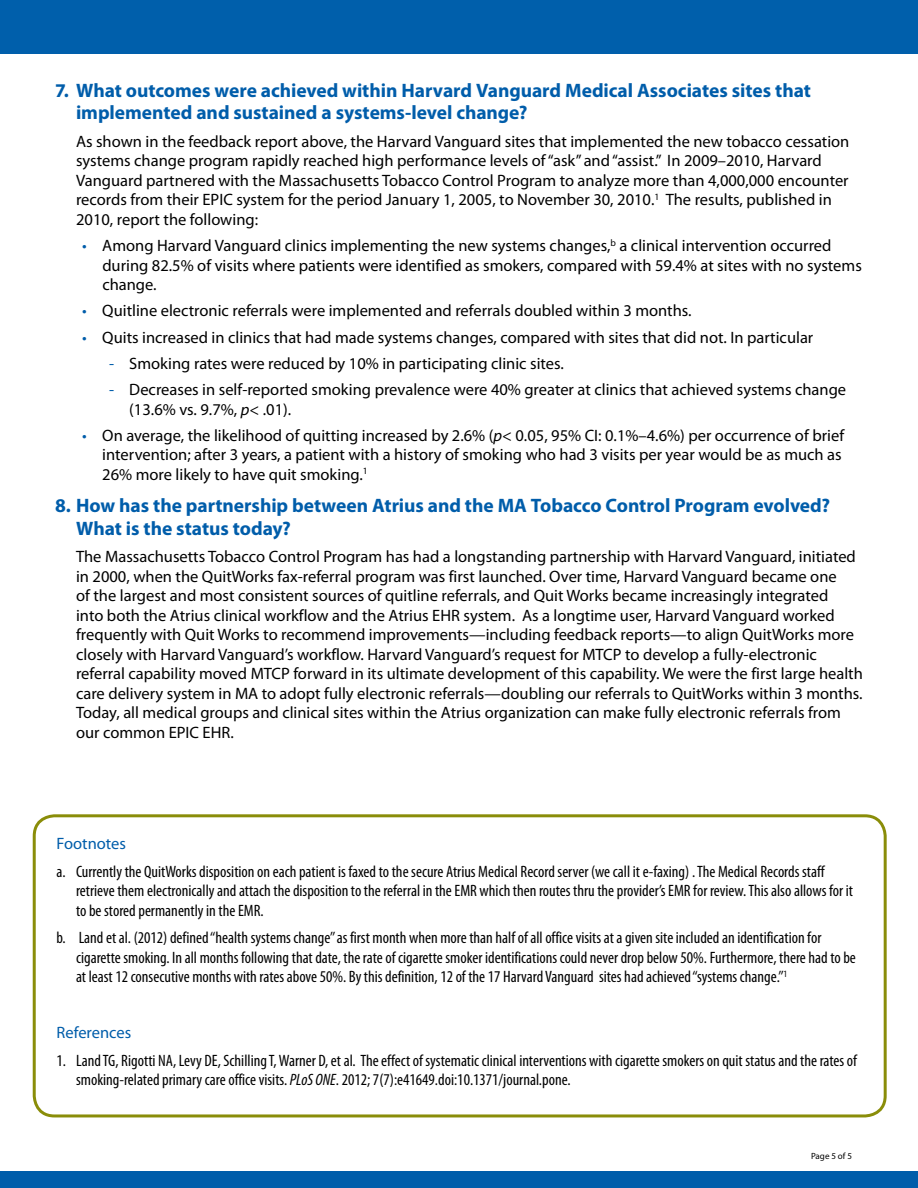
<style>
.page{position:relative;width:918px;height:1188px;background:#fff}
.page>*{position:absolute;margin:0;border:0;box-sizing:border-box;transform-origin:0 0}
.t1{font:700 19.5px/22.5px "Myriad Pro";letter-spacing:-.005em;color:#005daa}
.t2{font:16.5px/19.5px "Myriad Pro";color:#000}
.t3{font:condensed 16.5px/19.5px "Myriad Pro";color:#000}
.LbI{font:16.5px "Myriad Pro";color:#005daa}
.t4{font:9px "Myriad Pro";color:#000}
.s1{color:#005daa}
.s2{font-style:italic}
</style>
<div class="page">
<div style="left:0;top:1172px;width:918px;height:16px;background:#005daa"></div>
<div style="left:0;top:0;width:918px;height:54px;background:#005fab"></div>
<div style="left:33px;top:814px;width:854px;height:303px;border:3px solid #8a8d09;border-radius:20px"></div>
<h3 class="t1" style="left:76px;top:78px;width:736px;text-indent:-21px">7. What outcomes were achieved within Harvard Vanguard Medical Associates sites that implemented and sustained a systems-level change?</h3>
<p class="t2" style="left:76px;top:131px;width:775px">As shown in the feedback report above, the Harvard Vanguard sites that implemented the new tobacco cessation systems change program rapidly reached high performance levels of “ask” and “assist.” In 2009–2010, Harvard Vanguard partnered with the Massachusetts Tobacco Control Program to analyze more than 4,000,000 encounter records from their EPIC system for the period January 1, 2005, to November 30, 2010.<sup>1</sup> The results, published in 2010, report the following:</p>
<p class="t2" style="left:102px;top:236px;width:761px;text-indent:-20px"><span class="s1">•</span> Among Harvard Vanguard clinics implementing the new systems changes,<sup>b</sup> a clinical intervention occurred during 82.5% of visits where patients were identified as smokers, compared with 59.4% at sites with no systems change.</p>
<p class="t2" style="left:82px;top:301px;width:611px"><span class="s1">•</span> Quitline electronic referrals were implemented and referrals doubled within 3 months.</p>
<p class="t2" style="left:82px;top:327px;width:733px"><span class="s1">•</span> Quits increased in clinics that had made systems changes, compared with sites that did not. In particular</p>
<p class="LbI" style="left:109px;top:353px;width:7px">-</p>
<p class="t2" style="left:129px;top:353px;width:436px">Smoking rates were reduced by 10% in participating clinic sites.</p>
<p class="LbI" style="left:109px;top:380px;width:7px">-</p>
<p class="t2" style="left:129px;top:380px;width:718px">Decreases in self-reported smoking prevalence were 40% greater at clinics that achieved systems change (13.6% vs. 9.7%, <span class="s2">p</span>&lt; .01).</p>
<p class="LbI" style="left:82px;top:425px;width:6px">•</p>
<p class="t2" style="left:102px;top:425px;width:743px">On average, the likelihood of quitting increased by 2.6% (<span class="s2">p</span>&lt; 0.05, 95% CI: 0.1%–4.6%) per occurrence of brief intervention; after 3 years, a patient with a history of smoking who had 3 visits per year would be as much as<br>26% more likely to have quit smoking.<sup>1</sup></p>
<h3 class="t1" style="left:76px;top:494px;width:756px;text-indent:-21px">8. How has the partnership between Atrius and the MA Tobacco Control Program evolved?<br>What is the status today?</h3>
<p class="t2" style="left:76px;top:547px;width:788px">The Massachusetts Tobacco Control Program has had a longstanding partnership with Harvard Vanguard, initiated in 2000, when the QuitWorks fax-referral program was first launched. Over time, Harvard Vanguard became one<br>of the largest and most consistent sources of quitline referrals, and Quit Works became increasingly integrated<br>into both the Atrius clinical workflow and the Atrius EHR system. As a longtime user, Harvard Vanguard worked frequently with Quit Works to recommend improvements—including feedback reports—to align QuitWorks more closely with Harvard Vanguard’s workflow. Harvard Vanguard’s request for MTCP to develop a fully-electronic referral capability moved MTCP forward in its ultimate development of this capability. We were the first large health care delivery system in MA to adopt fully electronic referrals—doubling our referrals to QuitWorks within 3 months.<br>Today, all medical groups and clinical sites within the Atrius organization can make fully electronic referrals from our common EPIC EHR.</p>
<h4 class="LbI" style="left:57px;top:833px;width:71px">Footnotes</h4>
<p class="t3" style="left:76px;top:861px;width:779px;text-indent:-20px">a. Currently the QuitWorks disposition on each patient is faxed to the secure Atrius Medical Record server (we call it e-faxing) . The Medical Records staff retrieve them electronically and attach the disposition to the referral in the EMR which then routes thru the provider’s EMR for review. This also allows for it to be stored permanently in the EMR.</p>
<p class="t3" style="left:76px;top:928px;width:781px;text-indent:-20px">b. Land et al. (2012) defined ‘‘health systems change’’ as first month when more than half of all office visits at a given site included an identification for cigarette smoking. In all months following that date, the rate of cigarette smoker identifications could never drop below 50%. Furthermore, there had to be at least 12 consecutive months with rates above 50%. By this definition, 12 of the 17 Harvard Vanguard sites had achieved ‘‘systems change.’’<sup>1</sup></p>
<p class="LbI" style="left:57px;top:1022px;width:76px">References</p>
<p class="t3" style="left:76px;top:1050px;width:782px;text-indent:-20px">1. Land TG, Rigotti NA, Levy DE, Schilling T, Warner D, et al. The effect of systematic clinical interventions with cigarette smokers on quit status and the rates of smoking-related primary care office visits. <span class="s2">PLoS ONE</span>. 2012; 7(7):e41649.doi:10.1371/journal.pone.</p>
<p class="t4" style="left:811px;top:1151px;width:42px">Page 5 of 5</p>
</div>
